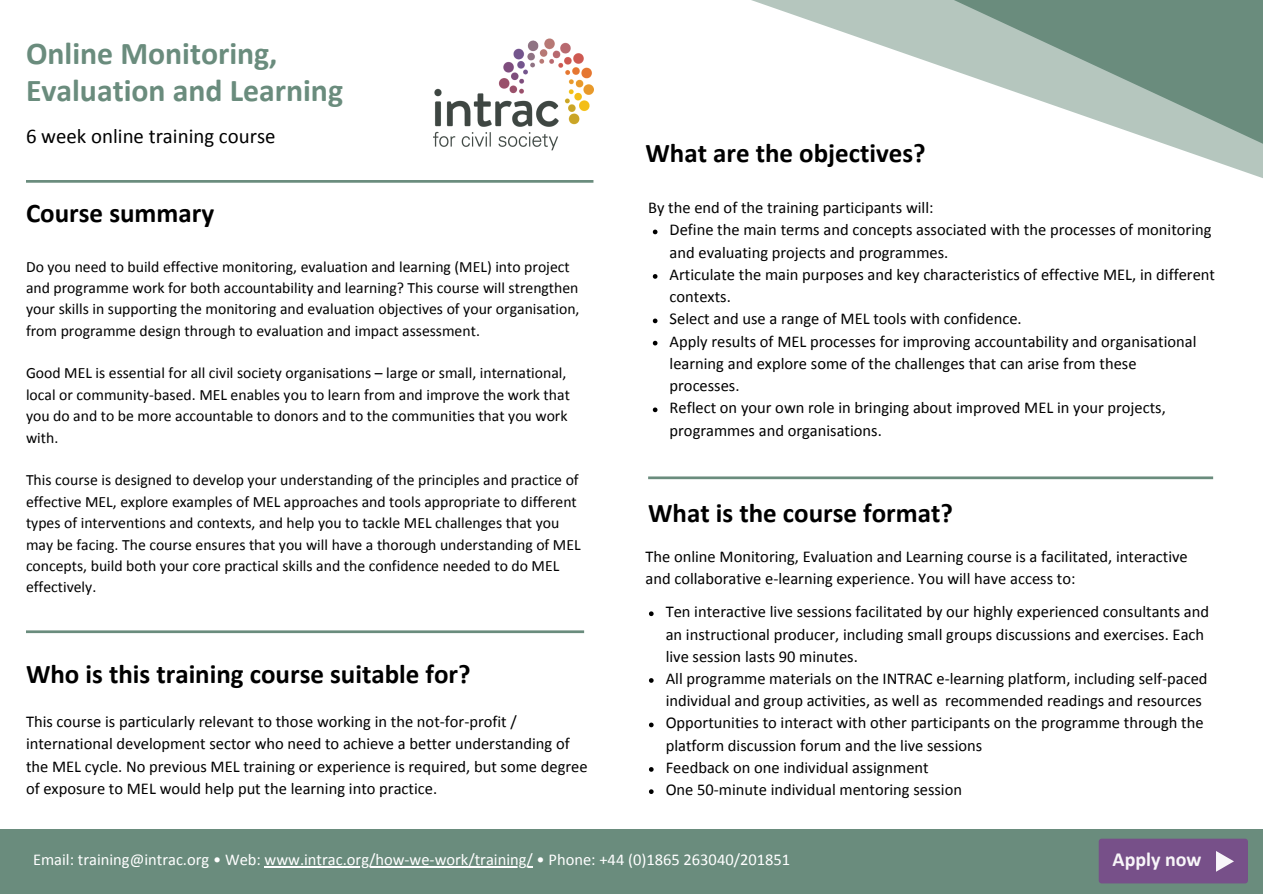
<style>
.page{position:relative;width:1263px;height:894px;background:#fff}
.page>*{position:absolute;margin:0;border:0;box-sizing:border-box;transform-origin:0 0}
.t1{font:700 31.8px/37px "Calibri";color:#6a8c7d}
.t2{font:700 27px "Calibri";color:#000}
.t3{font:20.85px "Calibri";color:#000}
.t4{font:700 19.95px "Calibri";color:#fff}
.t5{font:16.5px/22.2px "Calibri";color:#000}
.t6{font:16.5px "Calibri";color:#fff}
.t7{font:15.75px/21.3px "Calibri";color:#000}
</style>
<div class="page">
<img style="left:433px;top:38px;width:160px;height:113px">
<svg style="left:26px;top:180px;width:567px;height:3px;background:#789689"></svg>
<div style="left:0;top:828px;width:1263px;height:65px;background:#6a8c7d"></div>
<svg style="left:26px;top:630px;width:558px;height:3px;background:#7d9b8e"></svg>
<svg style="left:648px;top:476px;width:565px;height:3px;background:#819e91"></svg>
<div style="left:1099px;top:838px;width:149px;height:45px;background:#775089;border-radius:3px"></div>
<svg style="left:649px;top:611px;width:5px;height:5px"></svg>
<svg style="left:649px;top:678px;width:5px;height:4px"></svg>
<svg style="left:649px;top:722px;width:5px;height:5px"></svg>
<svg style="left:649px;top:767px;width:5px;height:4px"></svg>
<svg style="left:649px;top:789px;width:5px;height:4px"></svg>
<svg style="left:653px;top:229px;width:4px;height:5px"></svg>
<svg style="left:653px;top:274px;width:4px;height:5px"></svg>
<svg style="left:653px;top:318px;width:4px;height:5px"></svg>
<svg style="left:653px;top:341px;width:4px;height:4px"></svg>
<svg style="left:653px;top:407px;width:4px;height:5px"></svg>
<hr style="left:265px;top:866px;width:268px;height:1px;background:#fff">
<svg style="left:751px;top:0;width:512px;height:178px"></svg>
<h1 class="t1" style="left:26px;top:38px;width:319px">Online Monitoring,<br>Evaluation and Learning</h1>
<p class="t3" style="left:26px;top:127px;width:251px">6 week online training course</p>
<h2 class="t2" style="left:26px;top:201px;width:190px">Course summary</h2>
<p class="t7" style="left:26px;top:257px;width:555px">Do you need to build effective monitoring, evaluation and learning (MEL) into project and programme work for both accountability and learning? This course will strengthen your skills in supporting the monitoring and evaluation objectives of your organisation, from programme design through to evaluation and impact assessment.</p>
<p class="t7" style="left:26px;top:364px;width:545px">Good MEL is essential for all civil society organisations – large or small, international, local or community-based. MEL enables you to learn from and improve the work that you do and to be more accountable to donors and to the communities that you work with.</p>
<p class="t7" style="left:26px;top:470px;width:556px">This course is designed to develop your understanding of the principles and practice of effective MEL, explore examples of MEL approaches and tools appropriate to different types of interventions and contexts, and help you to tackle MEL challenges that you may be facing. The course ensures that you will have a thorough understanding of MEL concepts, build both your core practical skills and the confidence needed to do MEL effectively.</p>
<h2 class="t2" style="left:26px;top:662px;width:446px">Who is this training course suitable for?</h2>
<p class="t5" style="left:26px;top:711px;width:563px">This course is particularly relevant to those working in the not-for-profit / international development sector who need to achieve a better understanding of the MEL cycle. No previous MEL training or experience is required, but some degree of exposure to MEL would help put the learning into practice.</p>
<h2 class="t2" style="left:645px;top:141px;width:282px">What are the objectives?</h2>
<p class="t5" style="left:648px;top:198px;width:287px">By the end of the training participants will:</p>
<p class="t5" style="left:670px;top:220px;width:547px">Define the main terms and concepts associated with the processes of monitoring and evaluating projects and programmes.<br>Articulate the main purposes and key characteristics of effective MEL, in different contexts.<br>Select and use a range of MEL tools with confidence.<br>Apply results of MEL processes for improving accountability and organisational learning and explore some of the challenges that can arise from these<br>processes.<br>Reflect on your own role in bringing about improved MEL in your projects, programmes and organisations.</p>
<h2 class="t2" style="left:648px;top:501px;width:306px">What is the course format?</h2>
<p class="t5" style="left:645px;top:546px;width:544px">The online Monitoring, Evaluation and Learning course is a facilitated, interactive and collaborative e-learning experience. You will have access to:</p>
<p class="t5" style="left:666px;top:602px;width:545px">Ten interactive live sessions facilitated by our highly experienced consultants and an instructional producer, including small groups discussions and exercises. Each live session lasts 90 minutes.<br>All programme materials on the INTRAC e-learning platform, including self-paced individual and group activities, as well as recommended readings and resources Opportunities to interact with other participants on the programme through the platform discussion forum and the live sessions<br>Feedback on one individual assignment<br>One 50-minute individual mentoring session</p>
<p class="t6" style="left:33px;top:852px;width:759px">Email: training@intrac.org • Web: www.intrac.org/how-we-work/training/ • Phone: +44 (0)1865 263040/201851</p>
<p class="t4" style="left:1112px;top:850px;width:90px">Apply now</p>
</div>
